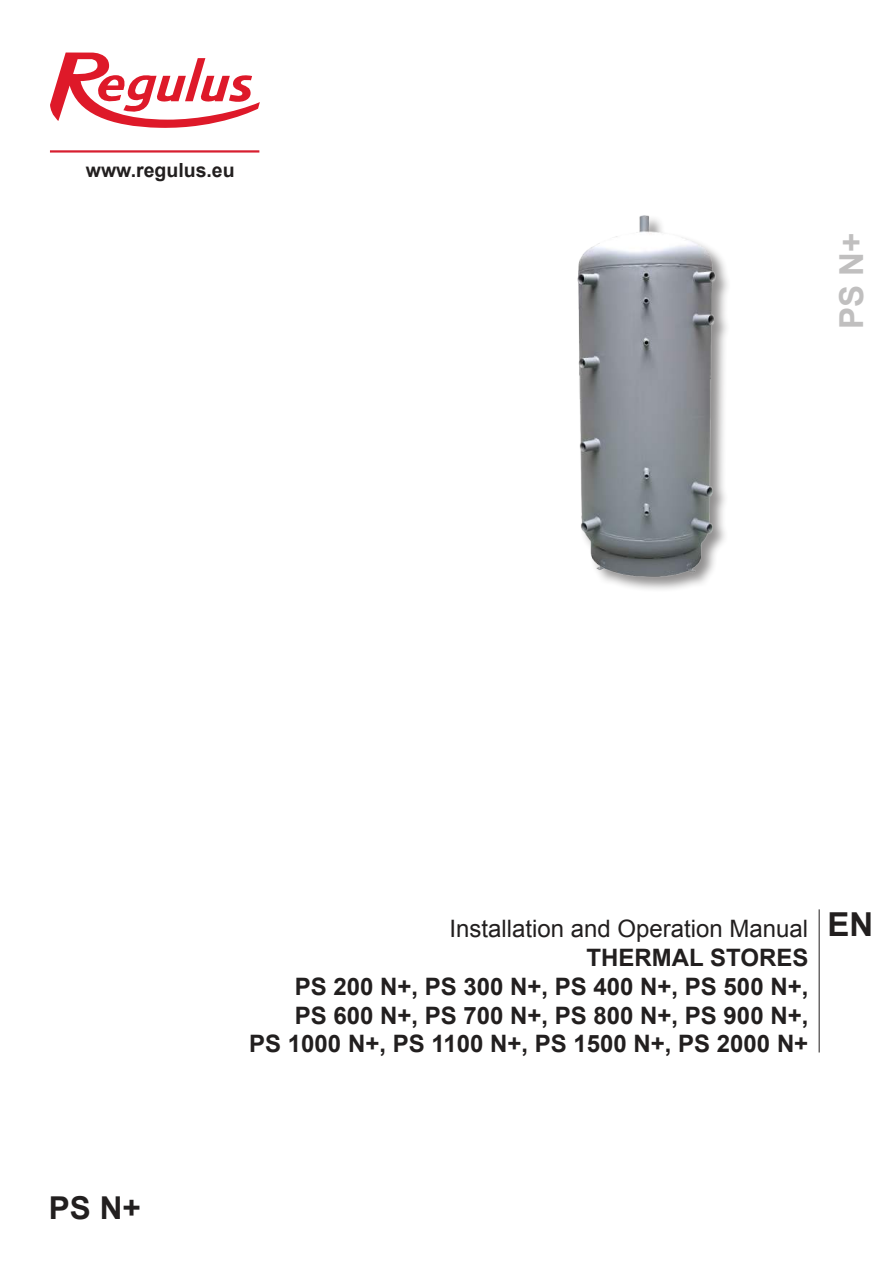
<style>
.page{position:relative;width:893px;height:1263px;background:#fff}
.page>*{position:absolute;margin:0;border:0;box-sizing:border-box;transform-origin:0 0}
.t1{font:700 33px "Arial";color:#c0bfbf}
.t2{font:700 31.5px "Arial";color:#221f1f}
.t3{font:700 24px "Arial";color:#221f1f}
.t4{font:24px "Arial";color:#221f1f}
.t5{font:700 19.5px "Arial";color:#221f1f}
.s1{font-weight:700;font-size:33px}
</style>
<div class="page">
<div style="left:577px;top:215px;width:155px;height:378px;background:#221f1f;opacity:.5"></div>
<img style="left:577px;top:215px;width:145px;height:364px">
<svg style="left:50px;top:53px;width:210px;height:75px"></svg>
<hr style="left:50px;top:150px;width:209px;height:3px;background:#d71f30">
<hr style="left:819px;top:909px;width:1px;height:143px;background:#221f1f">
<p class="t5" style="left:86px;top:162px;width:150px">www.regulus.eu</p>
<h1 class="t1" style="left:838px;top:329px;width:98px;rotate:-90deg">PS N+</h1>
<h2 class="t2" style="left:49px;top:1195px;width:93px">PS N+</h2>
<p class="t4" style="left:449px;top:920px;width:425px">Installation and Operation Manual <span class="s1">EN</span></p>
<p class="t3" style="left:586px;top:948px;width:223px">THERMAL STORES</p>
<p class="t3" style="left:295px;top:977px;width:515px">PS 200 N+, PS 300 N+, PS 400 N+, PS 500 N+,</p>
<p class="t3" style="left:295px;top:1006px;width:515px">PS 600 N+, PS 700 N+, PS 800 N+, PS 900 N+,</p>
<p class="t3" style="left:249px;top:1034px;width:561px">PS 1000 N+, PS 1100 N+, PS 1500 N+, PS 2000 N+</p>
</div>
